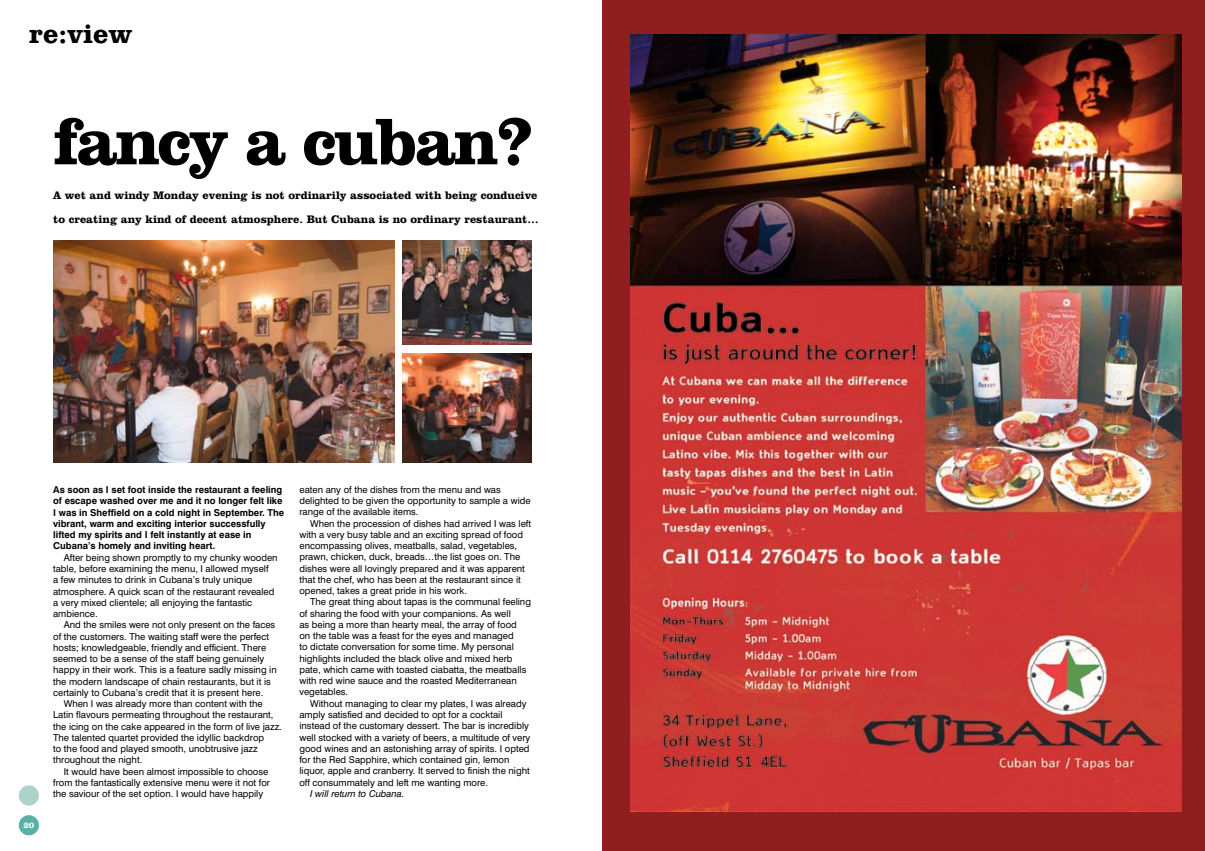
<style>
.page{position:relative;width:1205px;height:851px;background:#fff}
.page>*{position:absolute;margin:0;border:0;box-sizing:border-box;transform-origin:0 0}
.t1{font:700 67.5px "Clarendon BT";letter-spacing:-.04em;color:#000}
.t2{font:700 27.5px "Clarendon BT";color:#000}
.t3{font:700 11.25px/23.8px "Clarendon BT";color:#000}
.t4{font:9.5px/11.2px "Swiss 721 BT";color:#000}
.t5{font:700 9.5px/11.2px "Swiss 721 BT";color:#000}
.t6{font:italic 9.5px "Swiss 721 BT";color:#000}
.t7{font:700 8.75px "Clarendon BT";color:#fff}
</style>
<div class="page">
<img style="left:53px;top:240px;width:341px;height:222px">
<div style="left:602px;top:0;width:603px;height:850px;background:#901d1f"></div>
<div style="left:19px;top:785px;width:20px;height:20px;background:#add2cc;border-radius:50%"></div>
<div style="left:19px;top:815px;width:20px;height:20px;background:#59b1a5;border-radius:50%"></div>
<img style="left:631px;top:35px;width:550px;height:775px">
<img style="left:402px;top:240px;width:129px;height:105px">
<img style="left:402px;top:353px;width:129px;height:109px">
<h2 class="t2" style="left:29px;top:16px;width:105px">re:view</h2>
<h1 class="t1" style="left:53px;top:99px;width:482px">fancy a cuban?</h1>
<p class="t3" style="left:53px;top:183px;width:487px">A wet and windy Monday evening is not ordinarily associated with being conducive to creating any kind of decent atmosphere. But Cubana is no ordinary restaurant…</p>
<p class="t7" style="left:23px;top:819px;width:13px">20</p>
<p class="t5" style="left:53px;top:484px;width:233px">As soon as I set foot inside the restaurant a feeling of escape washed over me and it no longer felt like I was in Sheffield on a cold night in September. The vibrant, warm and exciting interior successfully lifted my spirits and I felt instantly at ease in Cubana’s homely and inviting heart.</p>
<p class="t4" style="left:53px;top:551px;width:226px;text-indent:11px">After being shown promptly to my chunky wooden table, before examining the menu, I allowed myself<br>a few minutes to drink in Cubana’s truly unique atmosphere. A quick scan of the restaurant revealed a very mixed clientele; all enjoying the fantastic ambience.</p>
<p class="t4" style="left:53px;top:619px;width:225px;text-indent:11px">And the smiles were not only present on the faces of the customers. The waiting staff were the perfect hosts; knowledgeable, friendly and efficient. There seemed to be a sense of the staff being genuinely happy in their work. This is a feature sadly missing in the modern landscape of chain restaurants, but it is certainly to Cubana’s credit that it is present here.</p>
<p class="t4" style="left:53px;top:698px;width:230px;text-indent:11px">When I was already more than content with the Latin flavours permeating throughout the restaurant, the icing on the cake appeared in the form of live jazz.<br>The talented quartet provided the idyllic backdrop<br>to the food and played smooth, unobtrusive jazz throughout the night.</p>
<p class="t4" style="left:53px;top:765px;width:218px;text-indent:11px">It would have been almost impossible to choose from the fantastically extensive menu were it not for the saviour of the set option. I would have happily</p>
<p class="t4" style="left:299px;top:483px;width:233px">eaten any of the dishes from the menu and was delighted to be given the opportunity to sample a wide range of the available items.</p>
<p class="t4" style="left:299px;top:517px;width:233px;text-indent:11px">When the procession of dishes had arrived I was left with a very busy table and an exciting spread of food encompassing olives, meatballs, salad, vegetables, prawn, chicken, duck, breads…the list goes on. The dishes were all lovingly prepared and it was apparent that the chef, who has been at the restaurant since it opened, takes a great pride in his work.</p>
<p class="t4" style="left:299px;top:596px;width:233px;text-indent:11px">The great thing about tapas is the communal feeling of sharing the food with your companions. As well<br>as being a more than hearty meal, the array of food<br>on the table was a feast for the eyes and managed<br>to dictate conversation for some time. My personal highlights included the black olive and mixed herb pate, which came with toasted ciabatta, the meatballs with red wine sauce and the roasted Mediterranean vegetables.</p>
<p class="t4" style="left:299px;top:697px;width:232px;text-indent:11px">Without managing to clear my plates, I was already amply satisfied and decided to opt for a cocktail instead of the customary dessert. The bar is incredibly well stocked with a variety of beers, a multitude of very good wines and an astonishing array of spirits. I opted for the Red Sapphire, which contained gin, lemon liquor, apple and cranberry. It served to finish the night off consummately and left me wanting more.</p>
<p class="t6" style="left:310px;top:787px;width:96px">I will return to Cubana.</p>
</div>
